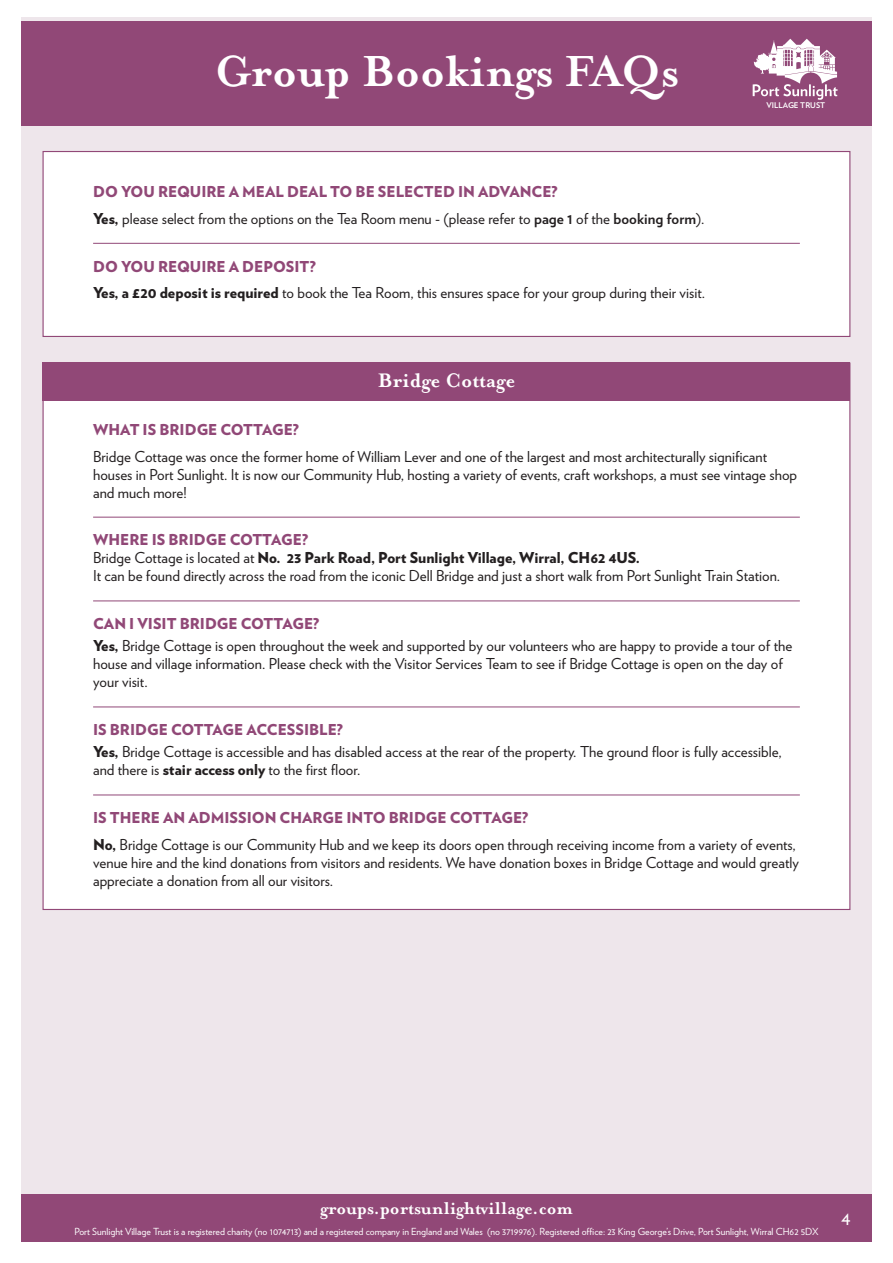
<style>
.page{position:relative;width:893px;height:1263px;background:#fff}
.page>*{position:absolute;margin:0;border:0;box-sizing:border-box;transform-origin:0 0}
.t1{font:700 49.95px "Mrs Eaves";color:#fff}
.t2{font:700 22.5px "Mrs Eaves";color:#fff}
.t3{font:700 19.5px "Mrs Eaves";color:#fff}
.t4{font:19.5px "Verlag";color:#fff}
.t5{font:15px/18px "Verlag";color:#231f20}
.t6{font:900 15px "Verlag";color:#914877}
.t7{font:9.75px "Verlag";color:#fff}
.t8{font:700 7.8px "Verlag";color:#fff}
.s1{font-weight:900;color:#914877}
.s2{font-weight:900}
.s3{font-weight:700}
</style>
<div class="page">
<div style="left:21px;top:17px;width:851px;height:1220px;background:#eee6eb"></div>
<div style="left:21px;top:21px;width:851px;height:105px;background:#914877"></div>
<svg style="left:753px;top:39px;width:84px;height:61px"></svg>
<div style="left:21px;top:1194px;width:851px;height:48px;background:#914877"></div>
<div style="left:43px;top:362px;width:807px;height:548px;background:#fff;border:1px solid #914877"></div>
<hr style="left:93px;top:517px;width:707px;height:1px;background:#914877">
<hr style="left:93px;top:600px;width:707px;height:1px;background:#914877">
<hr style="left:93px;top:706px;width:707px;height:1px;background:#914877">
<hr style="left:93px;top:795px;width:707px;height:1px;background:#914877">
<div style="left:43px;top:362px;width:807px;height:39px;background:#914877"></div>
<div style="left:43px;top:151px;width:807px;height:186px;background:#fff;border:1px solid #914877"></div>
<hr style="left:93px;top:243px;width:707px;height:1px;background:#914877">
<h1 class="t1" style="left:214px;top:42px;width:466px">Group Bookings FAQs</h1>
<p class="t5" style="left:93px;top:178px;width:613px;line-height:26.5px"><span class="s1">DO YOU REQUIRE A MEAL DEAL TO BE SELECTED IN ADVANCE?<br></span><span class="s2">Yes,</span> please select from the options on the Tea Room menu - (please refer to <span class="s3">page 1</span> of the <span class="s3">booking form</span>).</p>
<p class="t5" style="left:93px;top:252px;width:613px;line-height:26.5px"><span class="s1">DO YOU REQUIRE A DEPOSIT?<br></span><span class="s2">Yes, a £20 deposit is required</span> to book the Tea Room, this ensures space for your group during their visit.</p>
<h2 class="t2" style="left:378px;top:367px;width:139px">Bridge Cottage</h2>
<p class="t8" style="left:766px;top:99px;width:60px">VILLAGE TRUST</p>
<p class="t6" style="left:93px;top:417px;width:207px">WHAT IS BRIDGE COTTAGE?</p>
<p class="t5" style="left:93px;top:446px;width:706px">Bridge Cottage was once the former home of William Lever and one of the largest and most architecturally significant houses in Port Sunlight. It is now our Community Hub, hosting a variety of events, craft workshops, a must see vintage shop and much more!</p>
<p class="t5" style="left:93px;top:530px;width:689px"><span class="s1">WHERE IS BRIDGE COTTAGE?<br></span>Bridge Cottage is located at <span class="s2">No. 23 Park Road, Port Sunlight Village, Wirral, CH62 4US.<br></span>It can be found directly across the road from the iconic Dell Bridge and just a short walk from Port Sunlight Train Station.</p>
<p class="t5" style="left:93px;top:612px;width:701px;line-height:22.2px"><span class="s1">CAN I VISIT BRIDGE COTTAGE?<br></span><span class="s2">Yes,</span> Bridge Cottage is open throughout the week and supported by our volunteers who are happy to provide a tour of the</p>
<p class="t5" style="left:93px;top:654px;width:691px">house and village information. Please check with the Visitor Services Team to see if Bridge Cottage is open on the day of your visit.</p>
<p class="t5" style="left:93px;top:718px;width:690px;line-height:22.2px"><span class="s1">IS BRIDGE COTTAGE ACCESSIBLE?<br></span><span class="s2">Yes,</span> Bridge Cottage is accessible and has disabled access at the rear of the property. The ground floor is fully accessible,</p>
<p class="t5" style="left:93px;top:760px;width:269px">and there is <span class="s2">stair access only</span> to the first floor.</p>
<p class="t5" style="left:93px;top:804px;width:704px;line-height:26.5px"><span class="s1">IS THERE AN ADMISSION CHARGE INTO BRIDGE COTTAGE?<br></span><span class="s2">No,</span> Bridge Cottage is our Community Hub and we keep its doors open through receiving income from a variety of events,</p>
<p class="t5" style="left:93px;top:852px;width:707px">venue hire and the kind donations from visitors and residents. We have donation boxes in Bridge Cottage and would greatly appreciate a donation from all our visitors.</p>
<h3 class="t3" style="left:320px;top:1197px;width:254px">groups.portsunlightvillage.com</h3>
<p class="t7" style="left:74px;top:1224px;width:746px">Port Sunlight Village Trust is a registered charity (no 1074713) and a registered company in England and Wales (no 3719976). Registered office: 23 King George’s Drive, Port Sunlight, Wirral CH62 5DX</p>
<h3 class="t4" style="left:841px;top:1203px;width:11px">4</h3>
</div>
